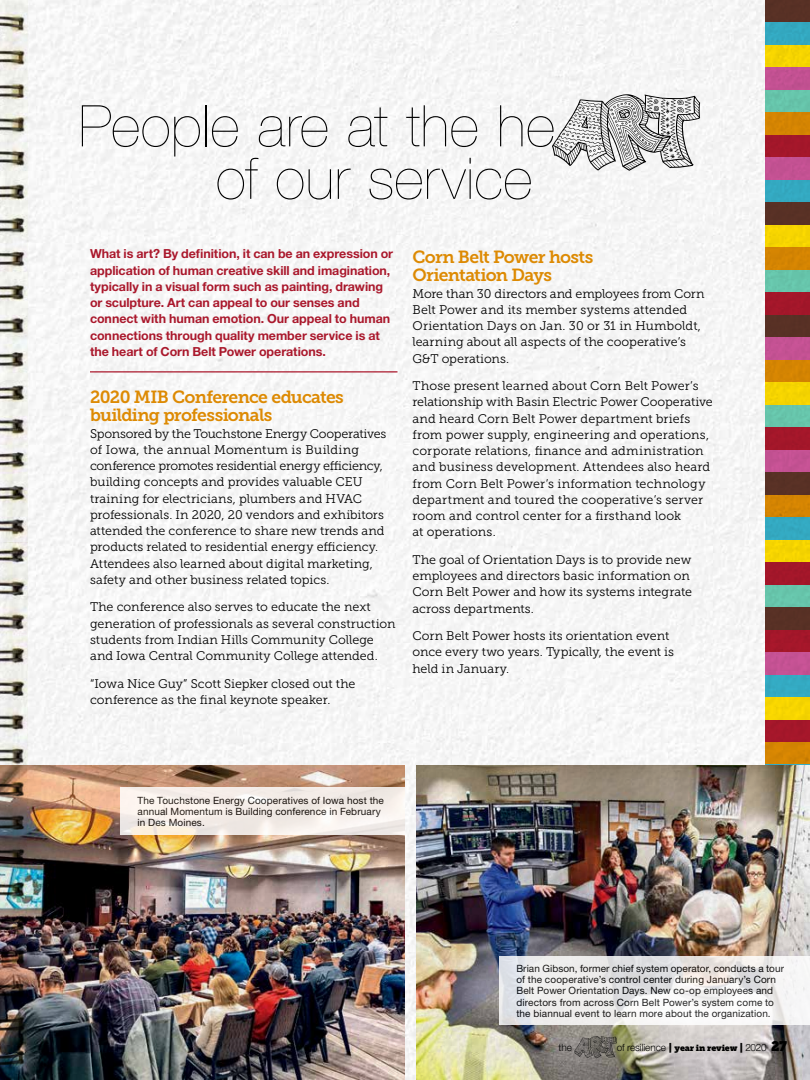
<style>
.page{position:relative;width:810px;height:1080px;background:#fff}
.page>*{position:absolute;margin:0;border:0;box-sizing:border-box;transform-origin:0 0}
.t1{font:200 57.5px/52.5px "Helvetica Neue LT Std";letter-spacing:.01em;color:#000}
.t2{font:17.5px/18.8px "Museo Slab 700";letter-spacing:-.04em;color:#dd8a03}
.t3{font:12.5px/16.2px "Museo Slab 300";color:#000}
.t4{font:700 12.5px/16.2px "Helvetica Neue LT Std";letter-spacing:-.005em;color:#aa182c}
.t5{font:10px/11.2px "Helvetica Neue LT Std";letter-spacing:.01em;color:#000}
.t6{font:300 10px "Helvetica Neue LT Std";letter-spacing:-.01em;color:#000}
.s1{font-family:"Museo Slab";font-weight:400}
.s2{font-family:"Museo Slab";font-weight:400;font-size:8.75px}
.s3{font-family:"Museo Slab";font-weight:400;font-size:13.75px}
</style>
<div class="page">
<img style="left:27px;top:765px;width:378px;height:315px">
<img style="left:416px;top:765px;width:394px;height:315px">
<svg style="left:552px;top:94px;width:148px;height:77px"></svg>
<hr style="left:90px;top:371px;width:308px;height:1px;background:#aa182c">
<div style="left:765px;top:0;width:45px;height:22px;background:#5c3327"></div>
<div style="left:765px;top:22px;width:45px;height:23px;background:#33a8c0"></div>
<div style="left:765px;top:45px;width:45px;height:22px;background:#f4d300"></div>
<div style="left:765px;top:67px;width:45px;height:23px;background:#c25191"></div>
<div style="left:765px;top:90px;width:45px;height:22px;background:#66c4ab"></div>
<div style="left:765px;top:112px;width:45px;height:23px;background:#d48402"></div>
<div style="left:765px;top:135px;width:45px;height:22px;background:#a3172a"></div>
<div style="left:765px;top:157px;width:45px;height:23px;background:#c35192"></div>
<div style="left:765px;top:180px;width:45px;height:22px;background:#33a9c1"></div>
<div style="left:765px;top:202px;width:45px;height:23px;background:#5c3327"></div>
<div style="left:765px;top:225px;width:45px;height:22px;background:#f5d400"></div>
<div style="left:765px;top:247px;width:45px;height:23px;background:#d38402"></div>
<div style="left:765px;top:270px;width:45px;height:22px;background:#66c4ab"></div>
<div style="left:765px;top:292px;width:45px;height:23px;background:#a3172a"></div>
<div style="left:765px;top:315px;width:45px;height:22px;background:#5c3327"></div>
<div style="left:765px;top:337px;width:45px;height:23px;background:#c45293"></div>
<div style="left:765px;top:360px;width:45px;height:22px;background:#d48402"></div>
<div style="left:765px;top:382px;width:45px;height:23px;background:#f5d400"></div>
<div style="left:765px;top:405px;width:45px;height:22px;background:#66c4ab"></div>
<div style="left:765px;top:427px;width:45px;height:23px;background:#a3172a"></div>
<div style="left:765px;top:450px;width:45px;height:22px;background:#c45193"></div>
<div style="left:765px;top:472px;width:45px;height:23px;background:#5c3327"></div>
<div style="left:765px;top:495px;width:45px;height:22px;background:#d58502"></div>
<div style="left:765px;top:517px;width:45px;height:23px;background:#34a9c1"></div>
<div style="left:765px;top:540px;width:45px;height:22px;background:#f5d400"></div>
<div style="left:765px;top:562px;width:45px;height:23px;background:#a2162a"></div>
<div style="left:765px;top:585px;width:45px;height:22px;background:#66c4ab"></div>
<div style="left:765px;top:607px;width:45px;height:23px;background:#5c3327"></div>
<div style="left:765px;top:630px;width:45px;height:22px;background:#aa182c"></div>
<div style="left:765px;top:652px;width:45px;height:23px;background:#c45293"></div>
<div style="left:765px;top:675px;width:45px;height:22px;background:#34aac2"></div>
<div style="left:765px;top:697px;width:45px;height:23px;background:#f7d600"></div>
<div style="left:765px;top:720px;width:45px;height:22px;background:#aa182c"></div>
<div style="left:765px;top:742px;width:45px;height:23px;background:#d58502"></div>
<svg style="left:500px;top:957px;width:310px;height:68px"></svg>
<svg style="left:121px;top:788px;width:284px;height:47px;fill:#f4ede7"></svg>
<svg style="left:574px;top:1036px;width:43px;height:22px"></svg>
<img style="left:0;top:0;width:27px;height:1080px">
<h1 class="t1" style="left:216px;top:99px;width:341px;text-indent:-137px">People are at the he of our service</h1>
<p class="t4" style="left:90px;top:245px;width:305px">What is art? By definition, it can be an expression or application of human creative skill and imagination, typically in a visual form such as painting, drawing or sculpture. Art can appeal to our senses and connect with human emotion. Our appeal to human connections through quality member service is at the heart of Corn Belt Power operations.</p>
<h2 class="t2" style="left:90px;top:387px;width:255px">2020 MIB Conference educates building professionals</h2>
<p class="t3" style="left:90px;top:425px;width:298px">Sponsored by the Touchstone Energy Cooperatives of Iowa, the annual Momentum is Building conference promotes residential energy efficiency, building concepts and provides valuable CEU training for electricians, plumbers and HVAC professionals. In 2020, 20 vendors and exhibitors attended the conference to share new trends and products related to residential energy efficiency.<br>Attendees also learned about digital marketing, safety and other business related topics.</p>
<p class="t3" style="left:90px;top:599px;width:307px">The conference also serves to educate the next generation of professionals as several construction students from Indian Hills Community College and Iowa Central Community College attended.</p>
<p class="t3" style="left:90px;top:675px;width:267px">“Iowa Nice Guy” Scott Siepker closed out the conference as the final keynote speaker.</p>
<h2 class="t2" style="left:412px;top:247px;width:182px">Corn Belt Power hosts<br>Orientation Days</h2>
<p class="t3" style="left:412px;top:285px;width:294px">More than 30 directors and employees from Corn Belt Power and its member systems attended Orientation Days on Jan. 30 or 31 in Humboldt, learning about all aspects of the cooperative’s G&amp;T operations.</p>
<p class="t3" style="left:412px;top:378px;width:302px">Those present learned about Corn Belt Power’s relationship with Basin Electric Power Cooperative and heard Corn Belt Power department briefs from power supply, engineering and operations, corporate relations, finance and administration and business development. Attendees also heard from Corn Belt Power’s information technology department and toured the cooperative’s server room and control center for a firsthand look<br>at operations.</p>
<p class="t3" style="left:412px;top:551px;width:281px">The goal of Orientation Days is to provide new employees and directors basic information on Corn Belt Power and how its systems integrate across departments.</p>
<p class="t3" style="left:412px;top:628px;width:263px">Corn Belt Power hosts its orientation event once every two years. Typically, the event is held in January.</p>
<p class="t5" style="left:137px;top:794px;width:248px">The Touchstone Energy Cooperatives of Iowa host the annual Momentum is Building conference in February in Des Moines.</p>
<p class="t5" style="left:516px;top:963px;width:269px">Brian Gibson, former chief system operator, conducts a tour of the cooperative’s control center during January’s Corn Belt Power Orientation Days. New co-op employees and directors from across Corn Belt Power’s system come to the biannual event to learn more about the organization.</p>
<p class="t6" style="left:559px;top:1041px;width:15px">the</p>
<p class="t6" style="left:617px;top:1041px;width:172px">of resilience <span class="s1">|</span> <span class="s2">year in review</span> <span class="s1">|</span> 2020 <span class="s3">27</span></p>
</div>
